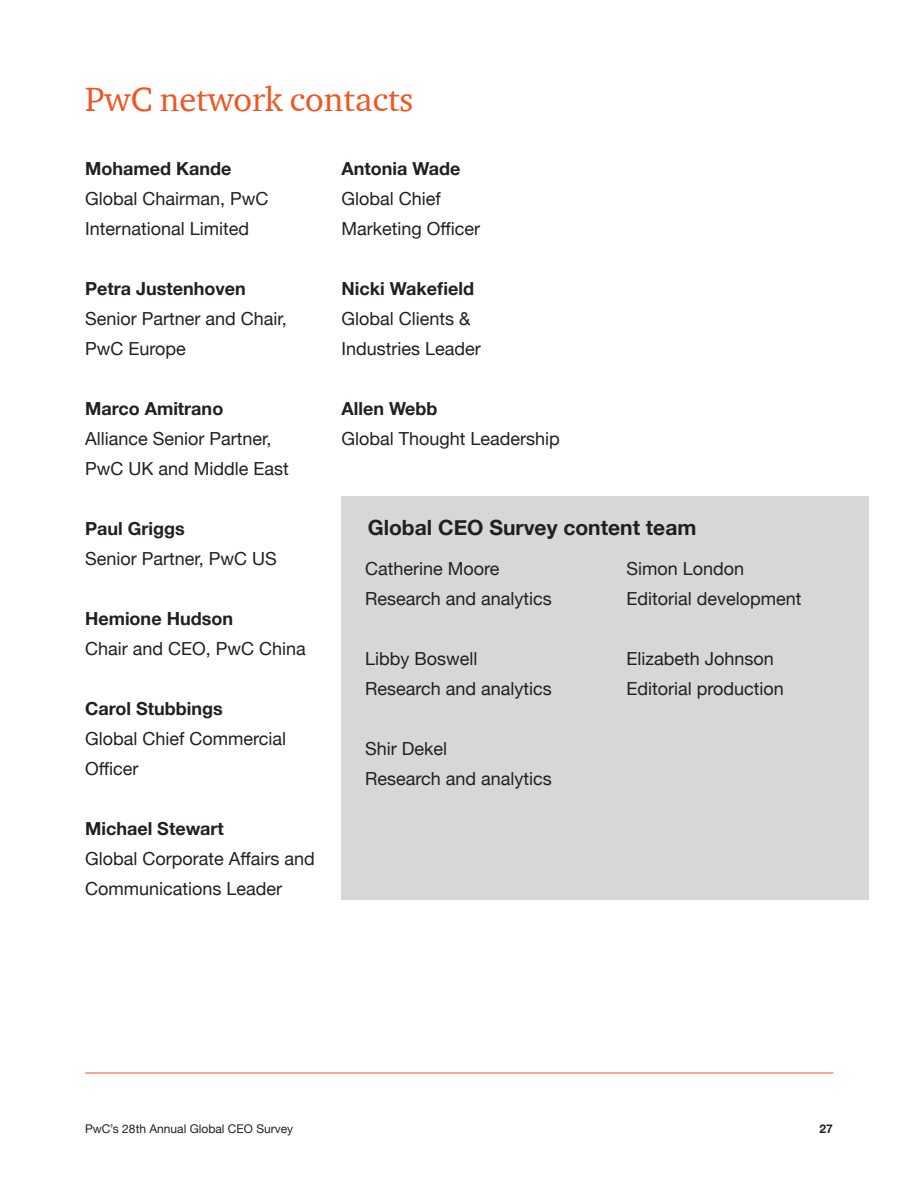
<style>
.page{position:relative;width:918px;height:1188px;background:#fff}
.page>*{position:absolute;margin:0;border:0;box-sizing:border-box;transform-origin:0 0}
.t1{font:34.5px "ITC Charter Com";color:#f15622}
.t2{font:700 21px "Helvetica Neue";color:#231f20}
.t3{font:18px/30px "Helvetica Neue";color:#231f20}
.t4{font:700 18px "Helvetica Neue";color:#231f20}
.t5{font:12px "Helvetica Neue";color:#231f20}
.t6{font:700 12px "Helvetica Neue";color:#231f20}
.s1{font-family:"ITC Charter Com"}
</style>
<div class="page">
<div style="left:342px;top:496px;width:527px;height:404px;background:#d6d7d6"></div>
<hr style="left:85px;top:1073px;width:748px;height:1px;background:#f15622">
<h1 class="t1" style="left:85px;top:78px;width:330px">PwC network contacts</h1>
<p class="t4" style="left:85px;top:154px;width:148px">Mohamed Kande</p>
<p class="t3" style="left:85px;top:185px;width:185px">Global Chairman, PwC<br>International Limited</p>
<p class="t4" style="left:85px;top:274px;width:162px">Petra Justenhoven</p>
<p class="t3" style="left:85px;top:305px;width:203px">Senior Partner and Chair,<br>PwC Europe</p>
<p class="t4" style="left:85px;top:394px;width:140px">Marco Amitrano</p>
<p class="t3" style="left:85px;top:425px;width:205px">Alliance Senior Partner,<br>PwC UK and Middle East</p>
<p class="t4" style="left:85px;top:514px;width:101px">Paul Griggs</p>
<p class="t3" style="left:85px;top:545px;width:193px">Senior Partner, PwC US</p>
<p class="t4" style="left:85px;top:604px;width:149px">Hemione Hudson</p>
<p class="t3" style="left:85px;top:635px;width:222px">Chair and CEO, PwC China</p>
<p class="t4" style="left:85px;top:694px;width:139px">Carol Stubbings</p>
<p class="t3" style="left:85px;top:725px;width:203px">Global Chief Commercial<br>Officer</p>
<p class="t4" style="left:85px;top:814px;width:140px">Michael Stewart</p>
<p class="t3" style="left:85px;top:845px;width:231px">Global Corporate Affairs and<br>Communications Leader</p>
<p class="t4" style="left:341px;top:154px;width:120px">Antonia Wade</p>
<p class="t3" style="left:341px;top:185px;width:140px">Global Chief<br>Marketing Officer</p>
<p class="t4" style="left:341px;top:274px;width:134px">Nicki Wakefield</p>
<p class="t3" style="left:341px;top:305px;width:141px">Global Clients &amp;<br>Industries Leader</p>
<p class="t4" style="left:341px;top:394px;width:97px">Allen Webb</p>
<p class="t3" style="left:341px;top:425px;width:220px">Global Thought Leadership</p>
<p class="t2" style="left:368px;top:511px;width:330px">Global CEO Survey content team</p>
<p class="t3" style="left:365px;top:554px;width:188px">Catherine Moore<br>Research and analytics</p>
<p class="t3" style="left:365px;top:644px;width:188px">Libby Boswell<br>Research and analytics</p>
<p class="t3" style="left:365px;top:734px;width:188px">Shir Dekel<br>Research and analytics</p>
<p class="t3" style="left:626px;top:554px;width:177px">Simon London<br>Editorial development</p>
<p class="t3" style="left:626px;top:644px;width:159px">Elizabeth Johnson<br>Editorial production</p>
<p class="t5" style="left:85px;top:1120px;width:210px">PwC<span class="s1">’</span>s 28th Annual Global CEO Survey</p>
<p class="t6" style="left:820px;top:1119px;width:15px">27</p>
</div>
